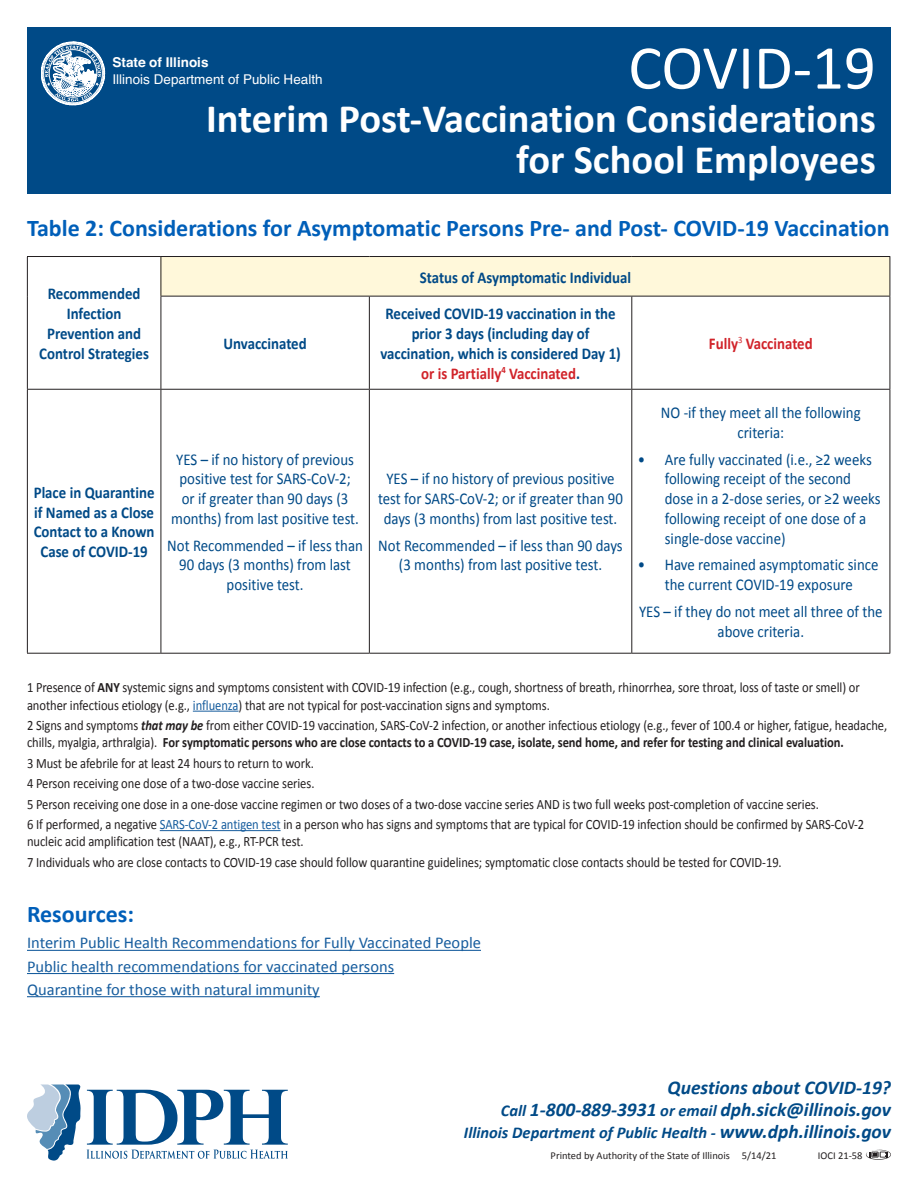
<style>
.page{position:relative;width:918px;height:1188px;background:#fff}
.page>*{position:absolute;margin:0;border:0;box-sizing:border-box;transform-origin:0 0}
.t1{font:63px "Calibri";color:#fff}
.t2{font:700 40.5px/40.5px "Calibri";color:#fff;text-align:right}
.Subhead{font:700 24px "Calibri";color:#005fb9}
.t3{font:italic 700 19.5px "Calibri";color:#004a87}
.t4{font:16.5px/19.8px "Calibri";color:#004a87;text-align:center;scale:.9 1}
.t5{font:700 16.5px/19.8px "Calibri";color:#004a87;text-align:center;scale:.9 1}
.t6{font:16.5px "Calibri";color:#175d9e}
.t7{font:italic 700 16.5px "Calibri";color:#004a87}
.t8{font:700 16.5px "Calibri";color:#d1232a;scale:.9 1}
.t9{font:14.25px/17.1px "Calibri";letter-spacing:-.005em;color:#231f20;scale:.88 1}
.t10{font:13.5px "Helvetica";color:#fff}
.t11{font:700 13.5px "Helvetica";color:#fff}
.t12{font:10.5px "Calibri";color:#231f20}
.s1{color:#d1232a}
.s2{font-weight:700}
.s3{color:#175d9e}
.s4{font-weight:700;font-style:italic}
.s5{font-size:16.5px}
.s6{font-size:19.5px}
</style>
<div class="page">
<div style="left:27px;top:27px;width:864px;height:166px;background:#004a87"></div>
<svg style="left:41px;top:42px;width:64px;height:63px"></svg>
<svg style="left:87px;top:1090px;width:201px;height:69px"></svg>
<svg style="left:27px;top:1084px;width:54px;height:77px"></svg>
<svg style="left:866px;top:1150px;width:25px;height:10px"></svg>
<div style="left:161px;top:257px;width:729px;height:39px;background:#fff8da"></div>
<hr style="left:27px;top:256px;width:134px;height:1px;background:#231f20">
<hr style="left:27px;top:257px;width:1px;height:39px;background:#231f20">
<hr style="left:161px;top:256px;width:208px;height:1px;background:#231f20">
<hr style="left:161px;top:257px;width:1px;height:39px;background:#231f20">
<hr style="left:369px;top:256px;width:263px;height:1px;background:#231f20">
<hr style="left:632px;top:256px;width:258px;height:1px;background:#231f20">
<hr style="left:890px;top:257px;width:1px;height:39px;background:#231f20">
<hr style="left:27px;top:296px;width:1px;height:93px;background:#231f20">
<hr style="left:161px;top:296px;width:208px;height:1px;background:#231f20">
<hr style="left:161px;top:297px;width:1px;height:92px;background:#231f20">
<hr style="left:369px;top:296px;width:263px;height:1px;background:#231f20">
<hr style="left:369px;top:297px;width:1px;height:92px;background:#231f20">
<hr style="left:632px;top:296px;width:258px;height:1px;background:#231f20">
<hr style="left:631px;top:297px;width:1px;height:92px;background:#231f20">
<hr style="left:890px;top:297px;width:1px;height:92px;background:#231f20">
<hr style="left:27px;top:389px;width:134px;height:1px;background:#231f20">
<hr style="left:27px;top:390px;width:1px;height:263px;background:#231f20">
<hr style="left:161px;top:389px;width:208px;height:1px;background:#231f20">
<hr style="left:161px;top:390px;width:1px;height:263px;background:#231f20">
<hr style="left:369px;top:389px;width:263px;height:1px;background:#231f20">
<hr style="left:369px;top:390px;width:1px;height:263px;background:#231f20">
<hr style="left:632px;top:389px;width:258px;height:1px;background:#231f20">
<hr style="left:631px;top:390px;width:1px;height:263px;background:#231f20">
<hr style="left:890px;top:390px;width:1px;height:263px;background:#231f20">
<hr style="left:27px;top:653px;width:134px;height:1px;background:#231f20">
<hr style="left:161px;top:653px;width:208px;height:1px;background:#231f20">
<hr style="left:369px;top:653px;width:263px;height:1px;background:#231f20">
<hr style="left:632px;top:653px;width:258px;height:1px;background:#231f20">
<hr style="left:193px;top:711px;width:46px;height:1px;background:#175d9e">
<hr style="left:160px;top:830px;width:121px;height:1px;background:#175d9e">
<hr style="left:27px;top:950px;width:454px;height:1px;background:#175d9e">
<hr style="left:27px;top:973px;width:367px;height:1px;background:#175d9e">
<hr style="left:27px;top:996px;width:293px;height:1px;background:#175d9e">
<h1 class="t1" style="left:628px;top:28px;width:249px">COVID-19</h1>
<h2 class="t2" style="left:206px;top:99px;width:671px">Interim Post-Vaccination Considerations for School Employees</h2>
<p class="t11" style="left:113px;top:53px;width:98px">State of Illinois</p>
<p class="t10" style="left:113px;top:70px;width:212px">Illinois Department of Public Health</p>
<p class="Subhead" style="left:27px;top:213px;width:864px">Table 2: Considerations for Asymptomatic Persons Pre- and Post- COVID-19 Vaccination</p>
<p class="t5" style="left:39px;top:284px;width:123px">Recommended<br>Infection<br>Prevention and<br>Control Strategies</p>
<p class="t5" style="left:224px;top:333px;width:94px">Unvaccinated</p>
<p class="t5" style="left:34px;top:482px;width:136px">Place in Quarantine if Named as a Close<br>Contact to a Known<br>Case of COVID-19</p>
<p class="t4" style="left:171px;top:449px;width:210px">YES – if no history of previous positive test for SARS-CoV-2; or if greater than 90 days (3 months) from last positive test.</p>
<p class="t4" style="left:167px;top:535px;width:219px">Not Recommended – if less than<br>90 days (3 months) from last positive test.</p>
<p class="t5" style="left:420px;top:267px;width:236px">Status of Asymptomatic Individual</p>
<p class="t5" style="left:380px;top:304px;width:269px">Received COVID-19 vaccination in the prior 3 days (including day of vaccination, which is considered Day 1) <span class="s1">or is Partially</span><sup>4</sup> <span class="s1">Vaccinated</span>.</p>
<p class="t8" style="left:709px;top:333px;width:117px">Fully<sup>3</sup> Vaccinated</p>
<p class="t4" style="left:378px;top:469px;width:274px">YES – if no history of previous positive test for SARS-CoV-2; or if greater than 90 days (3 months) from last positive test.</p>
<p class="t4" style="left:378px;top:535px;width:273px">Not Recommended – if less than 90 days (3 months) from last positive test.</p>
<p class="t4" style="left:661px;top:403px;width:224px">NO -if they meet all the following criteria:</p>
<p class="t4" style="left:665px;top:449px;width:241px;text-align:left;text-indent:-27px">• Are fully vaccinated (i.e., ≥2 weeks following receipt of the second dose in a 2-dose series, or ≥2 weeks following receipt of one dose of a single-dose vaccine)</p>
<p class="t4" style="left:638px;top:555px;width:269px">• Have remained asymptomatic since the current COVID-19 exposure</p>
<p class="t4" style="left:639px;top:601px;width:272px">YES – if they do not meet all three of the above criteria.</p>
<p class="t9" style="left:27px;top:679px;width:948px">1 Presence of <span class="s2">ANY</span> systemic signs and symptoms consistent with COVID-19 infection (e.g., cough, shortness of breath, rhinorrhea, sore throat, loss of taste or smell) or another infectious etiology (e.g., <span class="s3">influenza</span>) that are not typical for post-vaccination signs and symptoms.</p>
<p class="t9" style="left:27px;top:717px;width:979px">2 Signs and symptoms <span class="s4">that may be</span> from either COVID-19 vaccination, SARS-CoV-2 infection, or another infectious etiology (e.g., fever of 100.4 or higher, fatigue, headache, chills, myalgia, arthralgia). <span class="s2">For symptomatic persons who are close contacts to a COVID-19 case, isolate, send home, and refer for testing and clinical evaluation.</span></p>
<p class="t9" style="left:27px;top:754px;width:328px">3 Must be afebrile for at least 24 hours to return to work.</p>
<p class="t9" style="left:27px;top:775px;width:328px">4 Person receiving one dose of a two-dose vaccine series.</p>
<p class="t9" style="left:27px;top:795px;width:901px">5 Person receiving one dose in a one-dose vaccine regimen or two doses of a two-dose vaccine series AND is two full weeks post-completion of vaccine series.</p>
<p class="t9" style="left:27px;top:816px;width:953px">6 If performed, a negative <span class="s3">SARS-CoV-2 antigen test</span> in a person who has signs and symptoms that are typical for COVID-19 infection should be confirmed by SARS-CoV-2 nucleic acid amplification test (NAAT), e.g., RT-PCR test.</p>
<p class="t9" style="left:27px;top:853px;width:859px">7 Individuals who are close contacts to COVID-19 case should follow quarantine guidelines; symptomatic close contacts should be tested for COVID-19.</p>
<p class="Subhead" style="left:27px;top:899px;width:109px">Resources:</p>
<p class="t6" style="left:27px;top:933px;width:456px">Interim Public Health Recommendations for Fully Vaccinated People</p>
<p class="t6" style="left:27px;top:956px;width:369px">Public health recommendations for vaccinated persons</p>
<p class="t6" style="left:27px;top:979px;width:294px">Quarantine for those with natural immunity</p>
<p class="t3" style="left:668px;top:1075px;width:225px">Questions about COVID‐19?</p>
<p class="t3" style="left:501px;top:1097px;width:392px"><span class="s5">Call</span> 1‐800‐889‐3931 <span class="s5">or email</span> dph.sick@illinois.gov</p>
<p class="t7" style="left:464px;top:1122px;width:429px">Illinois Department of Public Health ‐ <span class="s6">www.dph.illinois.gov</span></p>
<p class="t12" style="left:551px;top:1149px;width:227px">Printed by Authority of the State of Illinois 5/14/21</p>
<p class="t12" style="left:818px;top:1149px;width:46px">IOCI 21-58</p>
</div>
